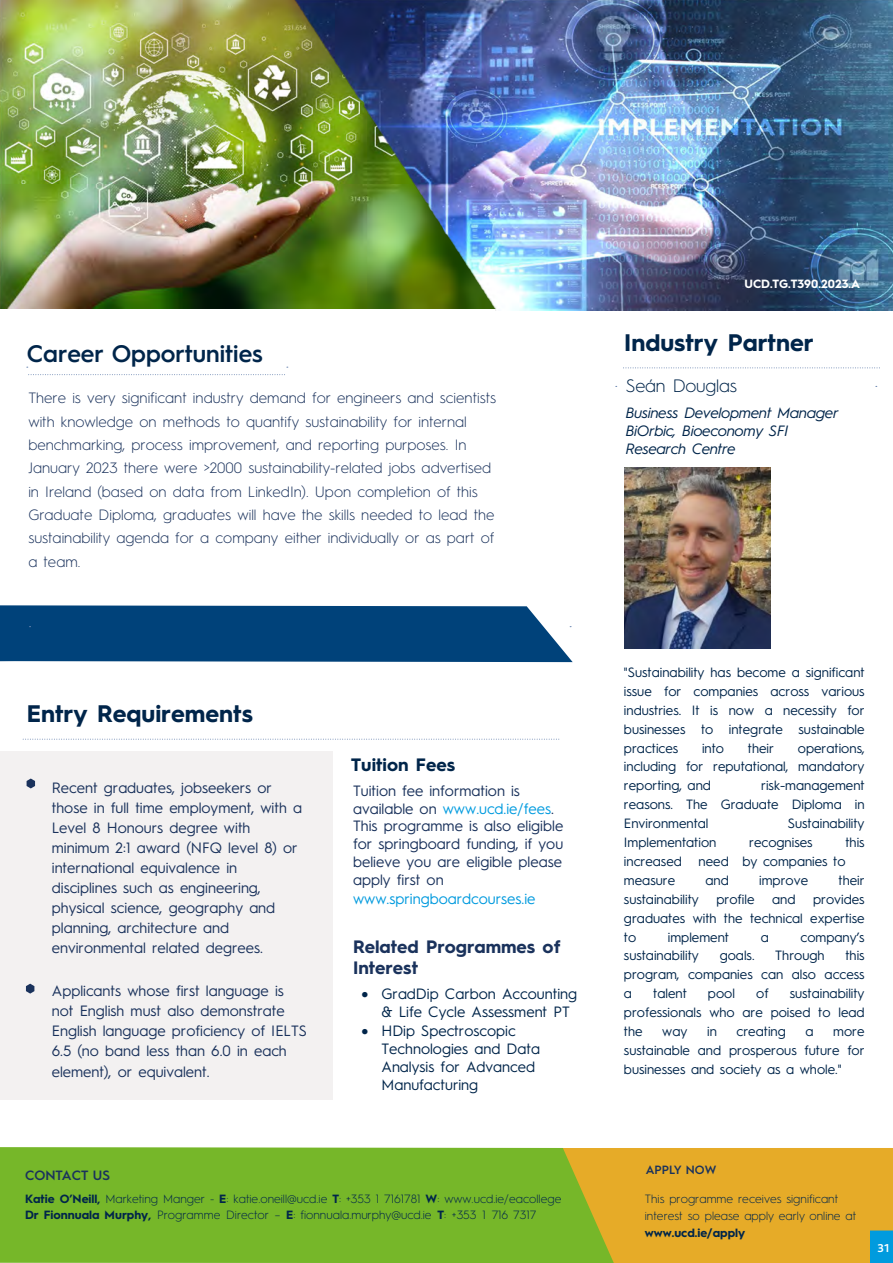
<style>
.page{position:relative;width:893px;height:1263px;background:#fff}
.page>*{position:absolute;margin:0;border:0;box-sizing:border-box;transform-origin:0 0}
.t1{font:700 24px "Hurme Geometric Sans 1";color:#00254a}
.t2{font:600 24px "Hurme Geometric Sans 1";color:#00254a}
.t3{font:700 18px/21.6px "Hurme Geometric Sans 1";color:#1a325c}
.t4{font:300 18px "Hurme Geometric Sans 1";letter-spacing:-.01em;color:#00254a}
.t5{font:700 18px "Hurme Geometric Sans 1";color:#00254a}
.t6{font:15px/20px "Hurme Geometric Sans 1";color:#1a325c}
.t7{font:300 15px/23.4px "Hurme Geometric Sans 1";color:#1a325c}
.t8{font:15px/18px "Hurme Geometric Sans 1";color:#00254a}
.t9{font:italic 15px/18px "Hurme Geometric Sans 1";letter-spacing:-.01em;color:#00254a}
.t10{font:15px "Hurme Geometric Sans 1";color:#009ade}
.t11{font:13.5px/18.9px "Hurme Geometric Sans 1";color:#00254a;text-align:justify}
.t12{font:600 13.5px "Hurme Geometric Sans 1";color:#1a325c}
.t13{font:300 12px/16px "Hurme Geometric Sans 1";color:#00254a}
.t14{font:700 12px "Hurme Geometric Sans 1";color:#fff}
.t15{font:700 12px "Hurme Geometric Sans 1";color:#00254a}
.t16{font:600 12px "Hurme Geometric Sans 1";color:#1a325c}
.t17{font:700 12px "Bliss 2";color:#fff}
.s1{color:#009bdf}
.s2{font-weight:700}
</style>
<div class="page">
<div style="left:614px;top:1148px;width:279px;height:115px;background:#e6ab28"></div>
<div style="left:0;top:1147px;width:614px;height:116px;background:#76b729"></div>
<svg style="left:623px;top:367px;width:255px;height:1px"></svg>
<div style="left:0;top:751px;width:333px;height:349px;background:#f3f1f1"></div>
<svg style="left:27px;top:778px;width:8px;height:10px"></svg>
<svg style="left:22px;top:739px;width:537px;height:1px"></svg>
<svg style="left:0;top:605px;width:573px;height:57px;background:#0f4d82"></svg>
<svg style="left:28px;top:374px;width:257px;height:1px"></svg>
<svg style="left:26px;top:984px;width:8px;height:9px"></svg>
<img style="left:625px;top:468px;width:146px;height:180px">
<img style="left:0;top:0;width:289px;height:308px">
<img style="left:289px;top:0;width:604px;height:311px">
<svg style="left:870px;top:1224px;width:23px;height:39px"></svg>
<h1 class="t2" style="left:27px;top:337px;width:238px">Career Opportunities</h1>
<p class="t7" style="left:28px;top:385px;width:469px">There is very significant industry demand for engineers and scientists with knowledge on methods to quantify sustainability for internal benchmarking, process improvement, and reporting purposes. In January 2023 there were &gt;2000 sustainability-related jobs advertised in Ireland (based on data from LinkedIn). Upon completion of this Graduate Diploma, graduates will have the skills needed to lead the sustainability agenda for a company either individually or as part of a team.</p>
<h1 class="t1" style="left:27px;top:697px;width:228px">Entry Requirements</h1>
<p class="t6" style="left:52px;top:776px;width:252px">Recent graduates, jobseekers or those in full time employment, with a<br>Level 8 Honours degree with minimum 2:1 award (NFQ level 8) or international equivalence in disciplines such as engineering, physical science, geography and planning, architecture and environmental related degrees.</p>
<p class="t6" style="left:52px;top:979px;width:257px">Applicants whose first language is not English must also demonstrate English language proficiency of IELTS 6.5 (no band less than 6.0 in each element), or equivalent.</p>
<h2 class="t5" style="left:351px;top:752px;width:105px">Tuition Fees</h2>
<p class="t6" style="left:353px;top:781px;width:212px;line-height:17.9px">Tuition fee information is available on <span class="s1">www.ucd.ie/fees</span>.<br>This programme is also eligible for springboard funding, if you believe you are eligible please apply first on</p>
<p class="t10" style="left:353px;top:888px;width:184px">www.springboardcourses.ie</p>
<h2 class="t3" style="left:353px;top:934px;width:209px">Related Programmes of<br>Interest</h2>
<p class="t8" style="left:381px;top:984px;width:197px;text-indent:-20px">• GradDip Carbon Accounting &amp; Life Cycle Assessment PT</p>
<p class="t8" style="left:381px;top:1020px;width:160px;text-indent:-20px">• HDip Spectroscopic<br>Technologies and Data<br>Analysis for Advanced<br>Manufacturing</p>
<p class="t12" style="left:25px;top:1166px;width:87px">CONTACT US</p>
<p class="t13" style="left:25px;top:1190px;width:538px"><span class="s2">Katie O’Neill,</span> Marketing Manger - <span class="s2">E</span>: katie.oneill@ucd.ie <span class="s2">T</span>: +353 1 7161781 <span class="s2">W</span>: www.ucd.ie/eacollege<br><span class="s2">Dr Fionnuala Murphy,</span> Programme Director – <span class="s2">E</span>: fionnuala.murphy@ucd.ie <span class="s2">T</span>: +353 1 716 7317</p>
<p class="t14" style="left:744px;top:275px;width:117px">UCD.TG.T390.2023.A</p>
<h1 class="t1" style="left:624px;top:326px;width:191px">Industry Partner</h1>
<h2 class="t4" style="left:626px;top:373px;width:113px">Seán Douglas</h2>
<p class="t9" style="left:626px;top:403px;width:214px">Business Development Manager<br>BiOrbic, Bioeconomy SFI<br>Research Centre</p>
<p class="t11" style="left:624px;top:662px;width:242px">"Sustainability has become a significant issue for companies across various industries. It is now a necessity for businesses to integrate sustainable practices</p>
<p class="t11" style="left:624px;top:737px;width:242px;text-indent:174px">operations, including for reputational, mandatory reporting, and</p>
<p class="t11" style="left:702px;top:737px;width:24px">into</p>
<p class="t11" style="left:748px;top:737px;width:28px">their</p>
<p class="t11" style="left:624px;top:775px;width:242px;text-indent:137px">risk-management reasons. The Graduate Diploma in Environmental</p>
<p class="t11" style="left:788px;top:813px;width:78px">Sustainability</p>
<p class="t11" style="left:624px;top:832px;width:242px;text-align:left;text-indent:222px">this increased need by companies to measure</p>
<p class="t11" style="left:624px;top:832px;width:94px">Implementation</p>
<p class="t11" style="left:749px;top:832px;width:65px">recognises</p>
<p class="t11" style="left:705px;top:870px;width:25px">and</p>
<p class="t11" style="left:759px;top:870px;width:50px">improve</p>
<p class="t11" style="left:838px;top:870px;width:28px">their</p>
<p class="t11" style="left:624px;top:889px;width:76px">sustainability</p>
<p class="t11" style="left:716px;top:889px;width:39px">profile</p>
<p class="t11" style="left:772px;top:889px;width:25px">and</p>
<p class="t11" style="left:624px;top:889px;width:242px;text-indent:189px">provides graduates with the technical expertise to</p>
<p class="t11" style="left:668px;top:926px;width:63px">implement</p>
<p class="t11" style="left:761px;top:926px;width:10px">a</p>
<p class="t11" style="left:800px;top:926px;width:66px">company’s</p>
<p class="t11" style="left:624px;top:945px;width:76px">sustainability</p>
<p class="t11" style="left:720px;top:945px;width:36px">goals.</p>
<p class="t11" style="left:775px;top:945px;width:51px">Through</p>
<p class="t11" style="left:624px;top:945px;width:242px;text-indent:222px">this program, companies can also access a</p>
<p class="t11" style="left:653px;top:983px;width:35px">talent</p>
<p class="t11" style="left:708px;top:983px;width:29px">pool</p>
<p class="t11" style="left:756px;top:983px;width:14px">of</p>
<p class="t11" style="left:624px;top:983px;width:242px;text-indent:166px">sustainability professionals who are poised to lead the</p>
<p class="t11" style="left:662px;top:1021px;width:27px">way</p>
<p class="t11" style="left:707px;top:1021px;width:11px">in</p>
<p class="t11" style="left:737px;top:1021px;width:51px">creating</p>
<p class="t11" style="left:805px;top:1021px;width:10px">a</p>
<p class="t11" style="left:624px;top:1021px;width:242px;text-indent:209px">more sustainable and prosperous future for businesses and society as a whole."</p>
<p class="t16" style="left:646px;top:1161px;width:72px">APPLY NOW</p>
<p class="t13" style="left:645px;top:1189px;width:213px;line-height:17.4px">This programme receives significant interest so please apply early online at</p>
<p class="t15" style="left:645px;top:1224px;width:102px">www.ucd.ie/apply</p>
<p class="t17" style="left:877px;top:1240px;width:14px">31</p>
</div>
